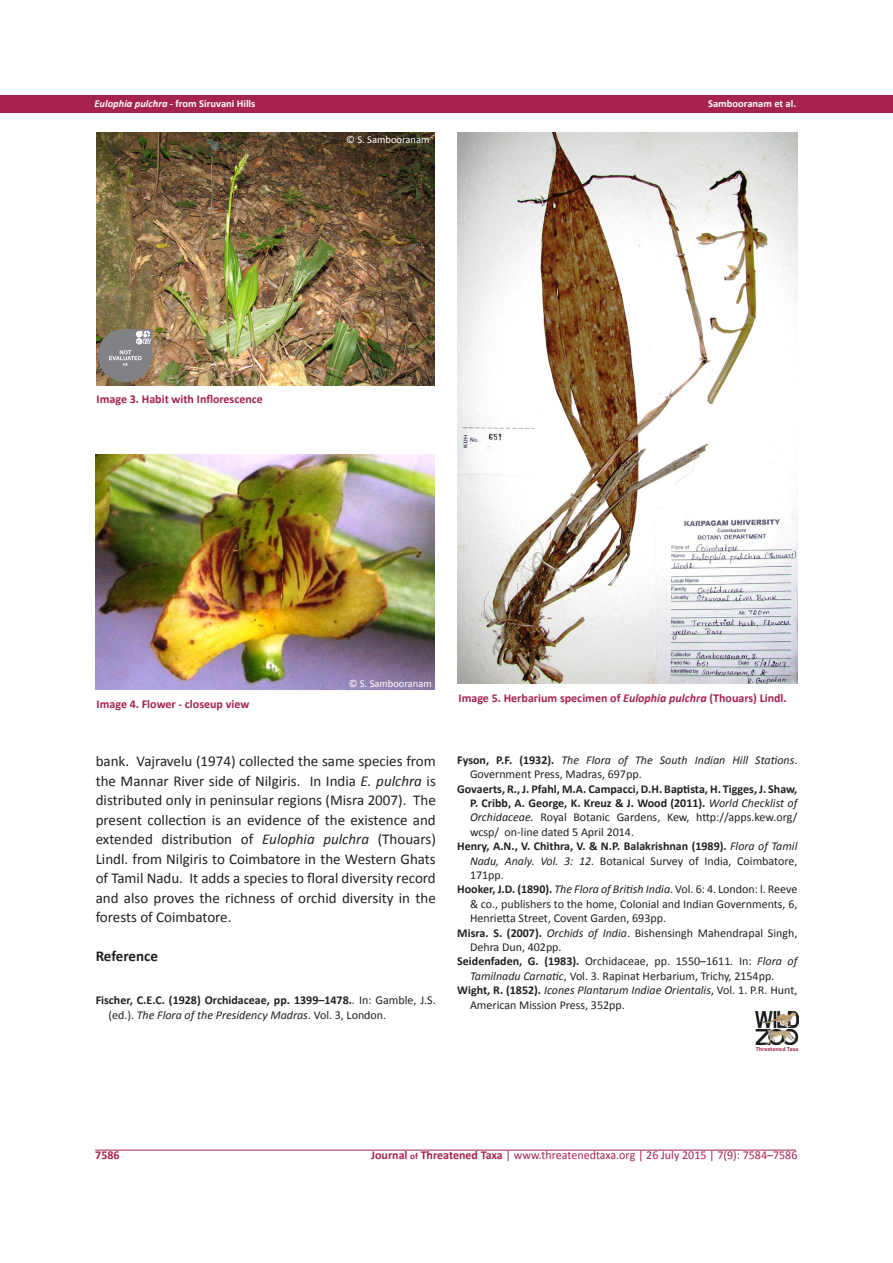
<style>
.page{position:relative;width:893px;height:1263px;background:#fff}
.page>*{position:absolute;margin:0;border:0;box-sizing:border-box;transform-origin:0 0}
.t1{font:15px/19.5px "Calibri";color:#231f20;text-align:justify}
.t2{font:700 15px "Calibri";color:#231f20}
.t3{font:700 12px/14.4px "Calibri";color:#231f20;text-align:justify}
.t4{font:12px/14.4px "Calibri";color:#231f20}
.t5{font:700 12px "Calibri";color:#a5234c}
.t6{font:italic 12px/14.4px "Calibri";color:#231f20}
.t7{font:12px "Calibri";color:#a5234c}
.t8{font:700 10.5px "Calibri";color:#fff}
.t9{font:10.5px "Calibri";color:#fff}
.t10{font:700 6px "Calibri";color:#a5234c}
.s1{font-style:italic}
.s2{font-weight:400}
.s3{font-weight:400;font-style:italic}
.s4{font-weight:700;font-style:normal}
.s5{font-style:normal}
.s6{font-weight:700}
.s7{font-weight:700;font-size:9px}
</style>
<div class="page">
<div style="left:0;top:95px;width:893px;height:18px;background:#a5234c"></div>
<hr style="left:95px;top:1150px;width:701px;height:1px;background:#a5234c">
<img style="left:97px;top:132px;width:338px;height:254px">
<img style="left:96px;top:454px;width:339px;height:235px">
<img style="left:457px;top:132px;width:341px;height:552px">
<img style="left:756px;top:1012px;width:43px;height:33px">
<svg style="left:98px;top:329px;width:55px;height:53px;background:#8a8783"></svg>
<p class="t8" style="left:94px;top:97px;width:162px"><span class="s1">Eulophia pulchra</span> - from Siruvani Hills</p>
<p class="t8" style="left:708px;top:97px;width:90px">Sambooranam et al.</p>
<p class="t9" style="left:346px;top:133px;width:85px">© S. Sambooranam</p>
<p class="t5" style="left:97px;top:392px;width:168px">Image 3. Habit with Inflorescence</p>
<p class="t5" style="left:97px;top:696px;width:154px">Image 4. Flower - closeup view</p>
<p class="t9" style="left:349px;top:677px;width:85px">© S. Sambooranam</p>
<p class="t1" style="left:96px;top:751px;width:342px">bank. Vajravelu (1974) collected the same species from the Mannar River side of Nilgiris. In India <span class="s1">E. pulchra</span> is distributed only in peninsular regions (Misra 2007). The present collection is an evidence of the existence and extended distribution of <span class="s1">Eulophia pulchra</span> (Thouars)<br>Lindl. from Nilgiris to Coimbatore in the Western Ghats of Tamil Nadu. It adds a species to floral diversity record and also proves the richness of orchid diversity in the forests of Coimbatore.</p>
<p class="t2" style="left:96px;top:946px;width:64px">Reference</p>
<p class="t3" style="left:108px;top:993px;width:329px;text-indent:-13px">Fischer, C.E.C. (1928) Orchidaceae, pp. 1399–1478.<span class="s2">. In: Gamble, J.S. (ed.).</span> <span class="s3">The Flora of the Presidency Madras</span><span class="s2">. Vol. 3, London.</span></p>
<p class="t5" style="left:458px;top:691px;width:330px">Image 5. Herbarium specimen of <span class="s1">Eulophia pulchra</span> (Thouars) Lindl.</p>
<p class="t6" style="left:470px;top:752px;width:329px;text-indent:-13px"><span class="s4">Fyson, P.F. (1932).</span> The Flora of The South Indian Hill Stations<span class="s5">.<br>Government Press, Madras, 697pp.</span></p>
<p class="t3" style="left:470px;top:781px;width:329px;text-indent:-13px">Govaerts, R., J. Pfahl, M.A. Campacci, D.H. Baptista, H. Tigges, J. Shaw, P. Cribb, A. George, K. Kreuz &amp; J. Wood (2011). <span class="s3">World Checklist of Orchidaceae.</span> <span class="s2">Royal Botanic Gardens, Kew, http://apps.kew.org/ wcsp/ on-line dated 5 April 2014.</span></p>
<p class="t3" style="left:470px;top:839px;width:329px;text-indent:-13px">Henry, A.N., V. Chithra, V. &amp; N.P. Balakrishnan (1989). <span class="s3">Flora of Tamil Nadu, Analy. Vol. 3: 12</span><span class="s2">. Botanical Survey of India, Coimbatore, 171pp.</span></p>
<p class="t4" style="left:470px;top:882px;width:329px;text-align:justify;text-indent:-13px"><span class="s6">Hooker, J.D. (1890).</span> <span class="s1">The Flora of British India</span>. Vol. 6: 4. London: l. Reeve &amp; co., publishers to the home, Colonial and Indian Governments, 6, Henrietta Street, Covent Garden, 693pp.</p>
<p class="t4" style="left:470px;top:925px;width:329px;text-indent:-13px"><span class="s6">Misra. S. (2007).</span> <span class="s1">Orchids of India</span>. Bishensingh Mahendrapal Singh,<br>Dehra Dun, 402pp.</p>
<p class="t4" style="left:470px;top:954px;width:329px;text-indent:-13px"><span class="s6">Seidenfaden, G. (1983).</span> Orchidaceae, pp. 1550–1611<span class="s1">.</span> In: <span class="s1">Flora of<br>Tamilnadu Carnatic</span>, Vol. 3. Rapinat Herbarium, Trichy, 2154pp.</p>
<p class="t4" style="left:470px;top:983px;width:329px;text-indent:-13px"><span class="s6">Wight, R. (1852).</span> <span class="s1">Icones Plantarum Indiae Orientalis</span>, Vol. 1. P.R. Hunt,<br>American Mission Press, 352pp.</p>
<p class="t10" style="left:756px;top:1045px;width:44px">Threatened Taxa</p>
<p class="t5" style="left:95px;top:1148px;width:26px">7586</p>
<p class="t7" style="left:371px;top:1148px;width:428px"><span class="s6">Journal</span> <span class="s7">of</span> <span class="s6">Threatened Taxa</span> | www.threatenedtaxa.org | 26 July 2015 | 7(9): 7584–7586</p>
</div>
